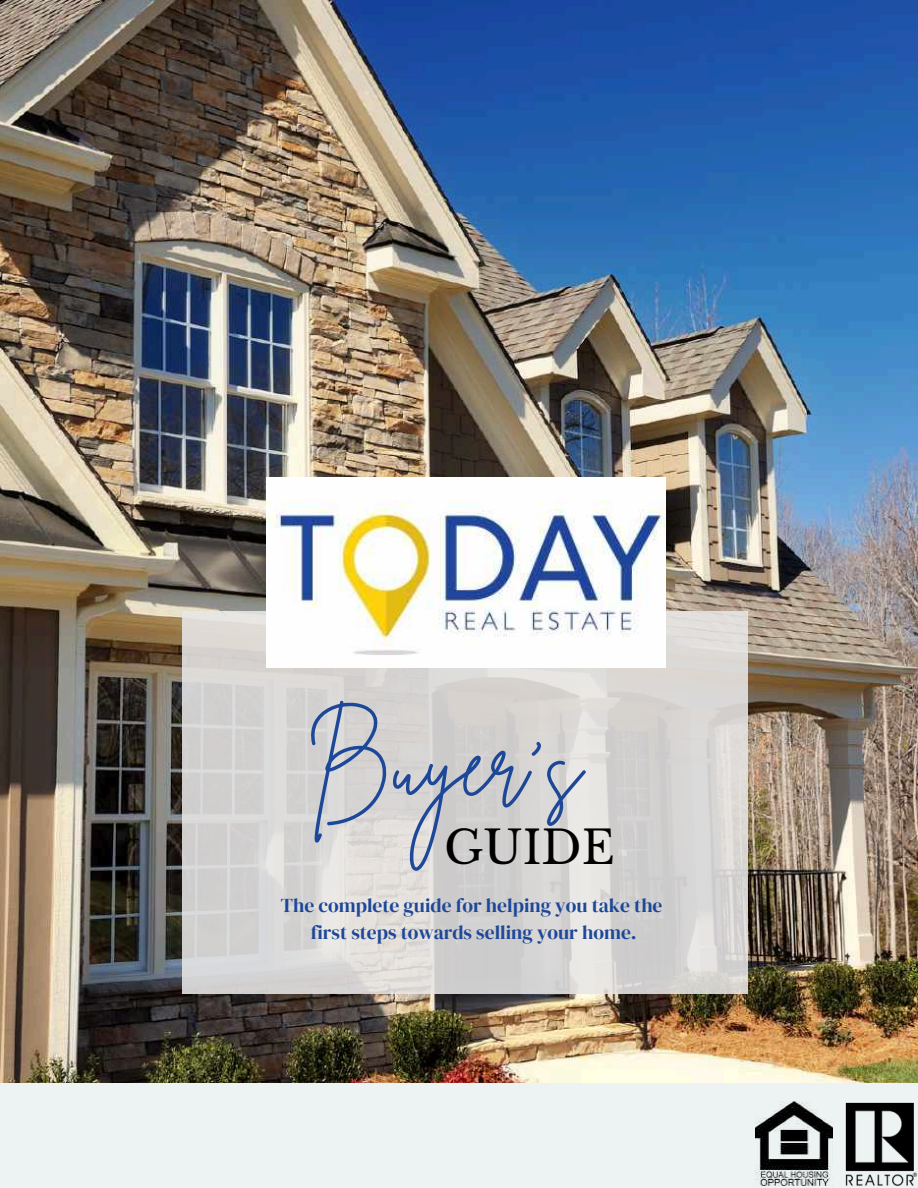
<style>
.page{position:relative;width:918px;height:1188px;background:#ecf3f2}
.page>*{position:absolute;margin:0;border:0;box-sizing:border-box;transform-origin:0 0}
.t1{font:89.4px "Brittany Signature";color:#1d4798}
.t2{font:45.45px "Libre Baskerville";color:#000}
.t3{font:19.5px/27px "DM Serif Display";color:#1d4798;text-align:center}
</style>
<div class="page">
<img style="left:755px;top:1102px;width:78px;height:83px">
<img style="left:845px;top:1102px;width:72px;height:83px">
<img style="left:0;top:0;width:918px;height:1082px">
<svg style="left:183px;top:611px;width:565px;height:382px;background:#d7d5d4"></svg>
<img style="left:266px;top:477px;width:400px;height:191px">
<h1 class="t1" style="left:307px;top:706px;width:276px">Buyer’s</h1>
<h2 class="t2" style="left:444px;top:820px;width:172px">GUIDE</h2>
<p class="t3" style="left:281px;top:892px;width:383px">The complete guide for helping you take the first steps towards selling your home.</p>
</div>
